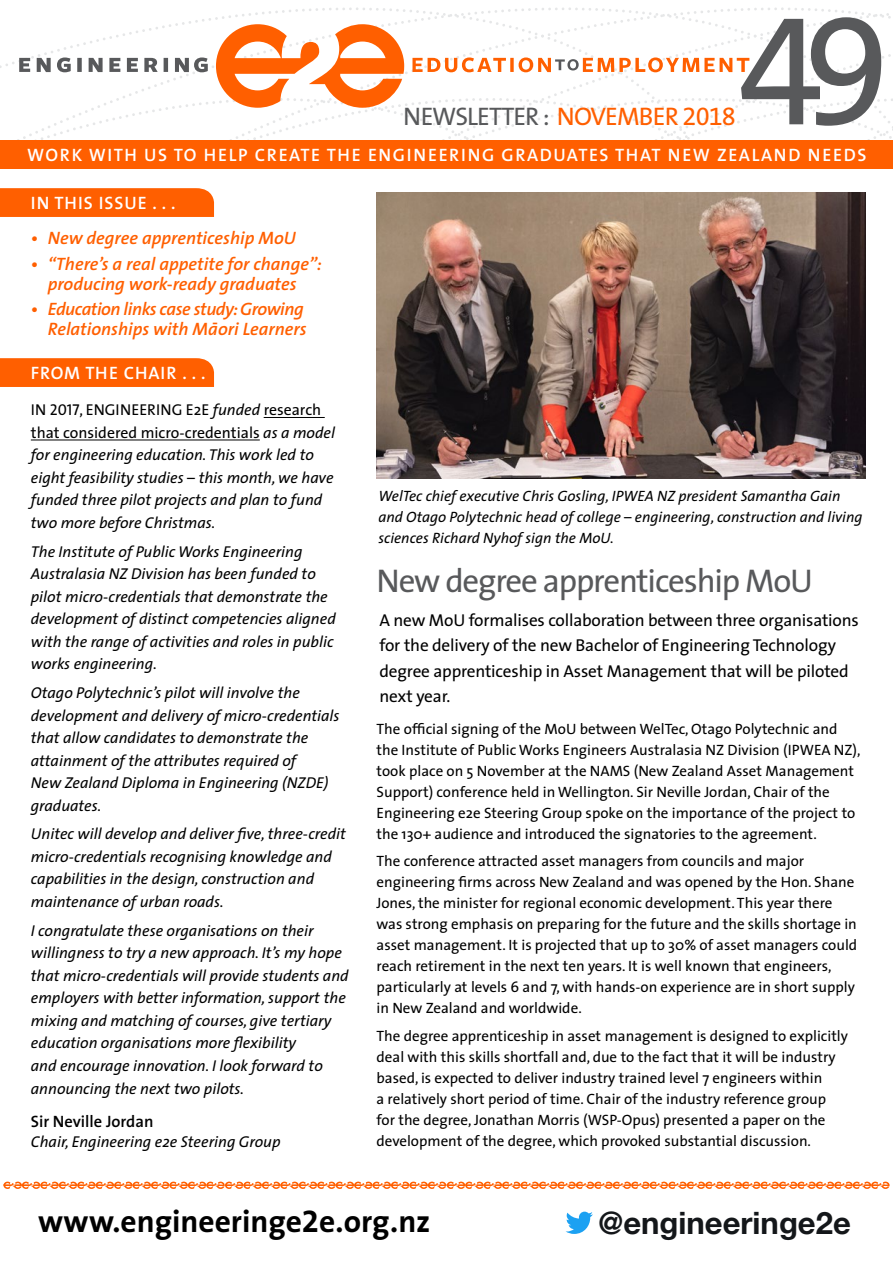
<style>
.page{position:relative;width:893px;height:1263px;background:#fff}
.page>*{position:absolute;margin:0;border:0;box-sizing:border-box;transform-origin:0 0}
.t1{font:156.15px "The Sans Expert";color:#58595b}
.t2{font:33px "The Sans";letter-spacing:-.035em;color:#58595b}
.t3{font:700 31.5px "The Sans";color:#000}
.t4{font:700 31.05px "Helvetica Neue";color:#14171a}
.t5{font:25.5px "The Sans";letter-spacing:-.035em;color:#58595b}
.t6{font:italic 600 18px/19.5px "The Sans";color:#ff5f00;text-align:center}
.t7{font:600 18px "The Sans";letter-spacing:.09em;color:#fff}
.t8{font:italic 600 18px/19.5px "The Sans";letter-spacing:-.02em;color:#ff5f00;text-align:right}
.t9{font:600 18px "The Sans";letter-spacing:.05em;color:#fff}
.t10{font:17.25px/25.5px "The Sans";letter-spacing:-.01em;color:#000}
.t11{font:600 16.5px "The Sans";color:#000}
.t12{font:italic 15.75px/22.5px "The Sans";color:#000}
.t13{font:15px/21px "The Sans";color:#000}
.t14{font:italic 15px/21px "The Sans";color:#000}
.s1{color:#ff5f00}
.s2{font-family:"The Sans Expert";color:#ff5f00}
.s3{font-style:normal}
.s4{font-family:"The Sans Caps";font-style:normal}
.s5{font-family:"The Sans Bold Expert";font-weight:400}
</style>
<div class="page">
<svg style="left:0;top:7px;width:893px;height:133px"></svg>
<svg style="left:3px;top:1181px;width:887px;height:8px"></svg>
<svg style="left:566px;top:1211px;width:27px;height:23px"></svg>
<div style="left:0;top:140px;width:893px;height:29px;background:#ff5f00"></div>
<div style="left:0;top:188px;width:214px;height:29px;background:#ff5f00"></div>
<div style="left:0;top:358px;width:214px;height:29px;background:#ff5f00"></div>
<hr style="left:264px;top:417px;width:61px;height:1px;background:#000">
<hr style="left:31px;top:440px;width:229px;height:1px;background:#000">
<img style="left:377px;top:192px;width:488px;height:286px">
<h1 class="t1" style="left:737px;top:-58px;width:154px">49</h1>
<h3 class="t5" style="left:403px;top:95px;width:334px">NEWSLETTER : <span class="s1">NOVEMBER</span> <span class="s2">2018</span></h3>
<p class="t7" style="left:27px;top:140px;width:841px">WORK WITH US TO HELP CREATE THE ENGINEERING GRADUATES THAT NEW ZEALAND NEEDS</p>
<p class="t9" style="left:31px;top:188px;width:146px">IN THIS ISSUE . . .</p>
<p class="t6" style="left:31px;top:228px;width:267px">• New degree apprenticeship MoU</p>
<p class="t6" style="left:31px;top:254px;width:292px">• “There’s a real appetite for change”: producing work-ready graduates</p>
<p class="t8" style="left:31px;top:299px;width:277px">• Education links case study:Growing<br>Relationships with Ma-ori Learners</p>
<p class="t9" style="left:31px;top:358px;width:176px">FROM THE CHAIR . . .</p>
<p class="t12" style="left:31px;top:398px;width:306px"><span class="s3">IN</span> <span class="s4">2017</span><span class="s3">, ENGINEERING E2E</span> funded <span class="s3">research that considered micro-credentials</span> as a model for engineering education. This work led to eight feasibility studies – this month, we have funded three pilot projects and plan to fund two more before Christmas.</p>
<p class="t12" style="left:31px;top:539px;width:306px">The Institute of Public Works Engineering Australasia NZ Division has been funded to pilot micro-credentials that demonstrate the development of distinct competencies aligned with the range of activities and roles in public works engineering.</p>
<p class="t12" style="left:31px;top:681px;width:310px">Otago Polytechnic’s pilot will involve the development and delivery of micro-credentials that allow candidates to demonstrate the attainment of the attributes required of<br>New Zealand Diploma in Engineering (NZDE) graduates.</p>
<p class="t12" style="left:31px;top:822px;width:317px">Unitec will develop and deliver five, three-credit micro-credentials recognising knowledge and capabilities in the design, construction and maintenance of urban roads.</p>
<p class="t12" style="left:31px;top:919px;width:319px">I congratulate these organisations on their willingness to try a new approach. It’s my hope that micro-credentials will provide students and employers with better information, support the mixing and matching of courses, give tertiary education organisations more flexibility<br>and encourage innovation. I look forward to announcing the next two pilots.</p>
<p class="t11" style="left:31px;top:1107px;width:124px">Sir Neville Jordan</p>
<p class="t12" style="left:31px;top:1130px;width:251px">Chair, Engineering e2e Steering Group</p>
<p class="t14" style="left:378px;top:485px;width:486px">WelTec chief executive Chris Gosling, IPWEA NZ president Samantha Gain and Otago Polytechnic head of college – engineering, construction and living sciences Richard Nyhof sign the MoU.</p>
<h2 class="t2" style="left:377px;top:553px;width:438px">New degree apprenticeship MoU</h2>
<p class="t10" style="left:379px;top:607px;width:481px">A new MoU formalises collaboration between three organisations for the delivery of the new Bachelor of Engineering Technology degree apprenticeship in Asset Management that will be piloted next year.</p>
<p class="t13" style="left:377px;top:718px;width:485px">The official signing of the MoU between WelTec, Otago Polytechnic and the Institute of Public Works Engineers Australasia NZ Division (IPWEA NZ), took place on 5 November at the NAMS (New Zealand Asset Management Support) conference held in Wellington. Sir Neville Jordan, Chair of the Engineering e2e Steering Group spoke on the importance of the project to the 130+ audience and introduced the signatories to the agreement.</p>
<p class="t13" style="left:377px;top:850px;width:482px">The conference attracted asset managers from councils and major engineering firms across New Zealand and was opened by the Hon. Shane Jones, the minister for regional economic development. This year there was strong emphasis on preparing for the future and the skills shortage in asset management. It is projected that up to 30% of asset managers could reach retirement in the next ten years. It is well known that engineers, particularly at levels 6 and 7, with hands-on experience are in short supply in New Zealand and worldwide.</p>
<p class="t13" style="left:377px;top:1025px;width:473px">The degree apprenticeship in asset management is designed to explicitly deal with this skills shortfall and, due to the fact that it will be industry based, is expected to deliver industry trained level 7 engineers within<br>a relatively short period of time. Chair of the industry reference group for the degree, Jonathan Morris (WSP-Opus) presented a paper on the development of the degree, which provoked substantial discussion.</p>
<h3 class="t3" style="left:38px;top:1194px;width:394px">www.engineeringe<span class="s5">2</span>e.org.nz</h3>
<h3 class="t4" style="left:599px;top:1203px;width:254px">@engineeringe2e</h3>
</div>
